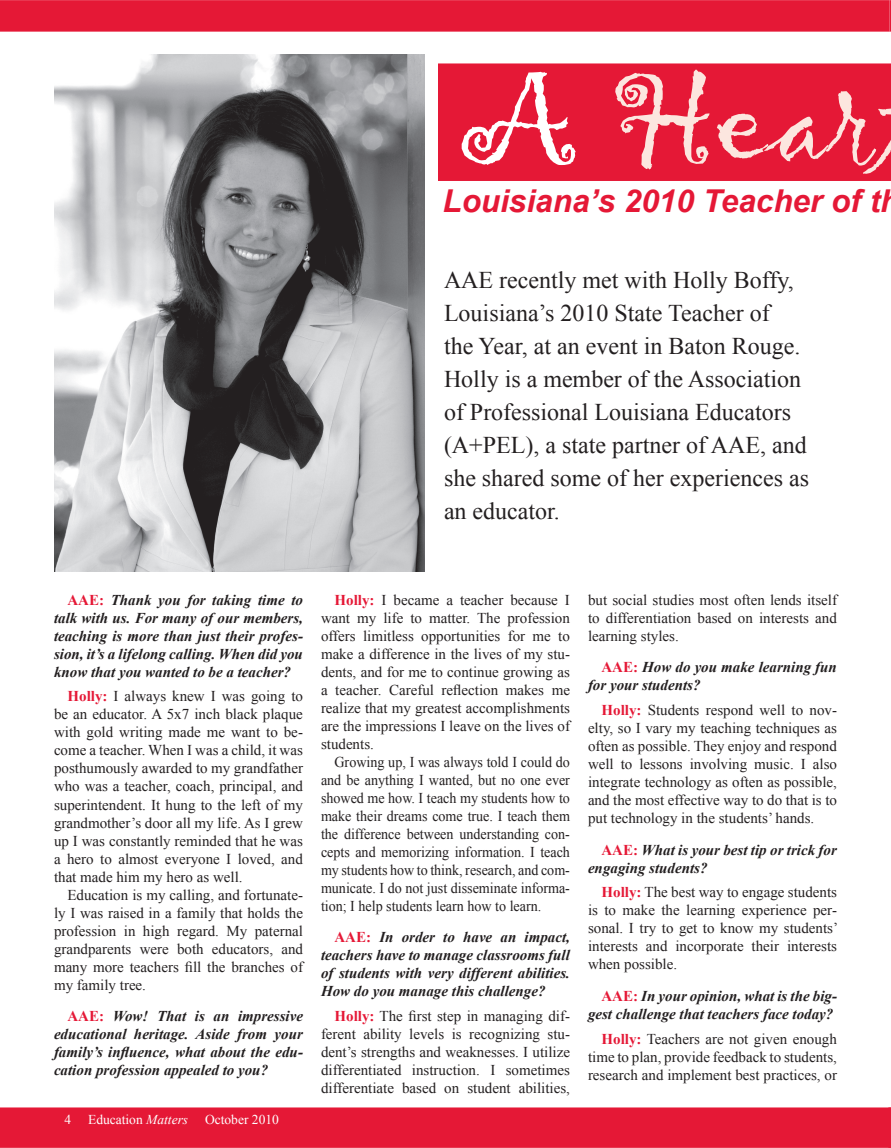
<style>
.page{position:relative;width:891px;height:1148px;background:#fff}
.page>*{position:absolute;margin:0;border:0;box-sizing:border-box;transform-origin:0 0}
.t1{font:italic 700 31.5px "Arial";color:#e51836}
.t2{font:24px/33px "Times New Roman";color:#231f20}
.t3{font:15px/18px "Times New Roman";color:#231f20;text-align:justify}
.t4{font:italic 700 15px/18px "Times New Roman";color:#231f20;text-align:justify}
.t5{font:15px/18px "Times New Roman";color:#231f20;text-align:justify;scale:.94 1}
.t6{font:13.5px "Times New Roman";color:#fff}
.s1{font-style:normal;color:#e51836}
.s2{font-weight:700;color:#e51836}
.s3{font-style:italic}
</style>
<div class="page">
<div style="left:0;top:0;width:891px;height:32px;background:#e51836"></div>
<img style="left:54px;top:54px;width:371px;height:517px">
<svg style="left:438px;top:63px;width:453px;height:118px;background:#e83951"></svg>
<div style="left:0;top:1107px;width:891px;height:40px;background:#e51836"></div>
<h1 class="t1" style="left:442px;top:181px;width:458px">Louisiana’s 2010 Teacher of th</h1>
<p class="t2" style="left:444px;top:263px;width:367px">AAE recently met with Holly Boffy,<br>Louisiana’s 2010 State Teacher of<br>the Year, at an event in Baton Rouge.<br>Holly is a member of the Association of Professional Louisiana Educators (A+PEL), a state partner of AAE, and she shared some of her experiences as an educator.</p>
<p class="t4" style="left:54px;top:590px;width:251px;text-indent:14px"><span class="s1">AAE:</span> Thank you for taking time to talk with us. For many of our members, teaching is more than just their profes&shy;sion, it’s a lifelong calling. When did you know that you wanted to be a teacher?</p>
<p class="t3" style="left:54px;top:687px;width:251px;text-indent:14px"><span class="s2">Holly:</span> I always knew I was going to be an educator. A 5x7 inch black plaque with gold writing made me want to be&shy;come a teacher. When I was a child, it was posthumously awarded to my grandfather who was a teacher, coach, principal, and superintendent. It hung to the left of my grandmother’s door all my life. As I grew up I was constantly reminded that he was a hero to almost everyone I loved, and that made him my hero as well.</p>
<p class="t3" style="left:54px;top:885px;width:251px;text-indent:14px">Education is my calling, and fortunate&shy;ly I was raised in a family that holds the profession in high regard. My paternal grandparents were both educators, and many more teachers fill the branches of my family tree.</p>
<p class="t4" style="left:54px;top:1006px;width:251px;text-indent:14px"><span class="s1">AAE:</span> Wow! That is an impressive educational heritage. Aside from your family’s influence, what about the edu&shy;cation profession appealed to you?</p>
<p class="t6" style="left:88px;top:1109px;width:192px">Education <span class="s3">Matters</span> October 2010</p>
<p class="t3" style="left:321px;top:590px;width:251px;text-indent:14px"><span class="s2">Holly:</span> I became a teacher because I want my life to matter. The profession offers limitless opportunities for me to make a difference in the lives of my stu&shy;dents, and for me to continue growing as a teacher. Careful reflection makes me realize that my greatest accomplishments are the impressions I leave on the lives of students.</p>
<p class="t5" style="left:321px;top:752px;width:266px;text-indent:14px">Growing up, I was always told I could do and be anything I wanted, but no one ever showed me how. I teach my students how to make their dreams come true. I teach them the difference between understanding con&shy;cepts and memorizing information. I teach my students how to think, research, and com&shy;municate. I do not just disseminate informa&shy;tion; I help students learn how to learn.</p>
<p class="t4" style="left:321px;top:927px;width:251px;text-indent:14px"><span class="s1">AAE:</span> In order to have an impact, teachers have to manage classrooms full of students with very different abilities.<br>How do you manage this challenge?</p>
<p class="t3" style="left:321px;top:1006px;width:251px;text-indent:14px"><span class="s2">Holly:</span> The first step in managing dif&shy;ferent ability levels is recognizing stu&shy;dent’s strengths and weaknesses. I utilize differentiated instruction. I sometimes differentiate based on student abilities,</p>
<p class="t3" style="left:588px;top:590px;width:251px">but social studies most often lends itself to differentiation based on interests and learning styles.</p>
<p class="t4" style="left:588px;top:657px;width:251px;text-indent:14px"><span class="s1">AAE:</span> How do you make learning fun for your students?</p>
<p class="t3" style="left:588px;top:700px;width:251px;text-indent:14px"><span class="s2">Holly:</span> Students respond well to nov&shy;elty, so I vary my teaching techniques as often as possible. They enjoy and respond well to lessons involving music. I also integrate technology as often as possible, and the most effective way to do that is to put technology in the students’ hands.</p>
<p class="t4" style="left:588px;top:840px;width:250px;text-indent:14px"><span class="s1">AAE:</span> What is your best tip or trick for engaging students?</p>
<p class="t3" style="left:588px;top:883px;width:252px;text-indent:14px"><span class="s2">Holly:</span> The best way to engage students is to make the learning experience per&shy;sonal. I try to get to know my students’ interests and incorporate their interests when possible.</p>
<p class="t4" style="left:588px;top:986px;width:250px;text-align:right"><span class="s1">AAE:</span> In your opinion, what is the big&shy;gest challenge that teachers face today?</p>
<p class="t3" style="left:588px;top:1029px;width:251px;text-indent:14px"><span class="s2">Holly:</span> Teachers are not given enough time to plan, provide feedback to students, research and implement best practices, or</p>
</div>
